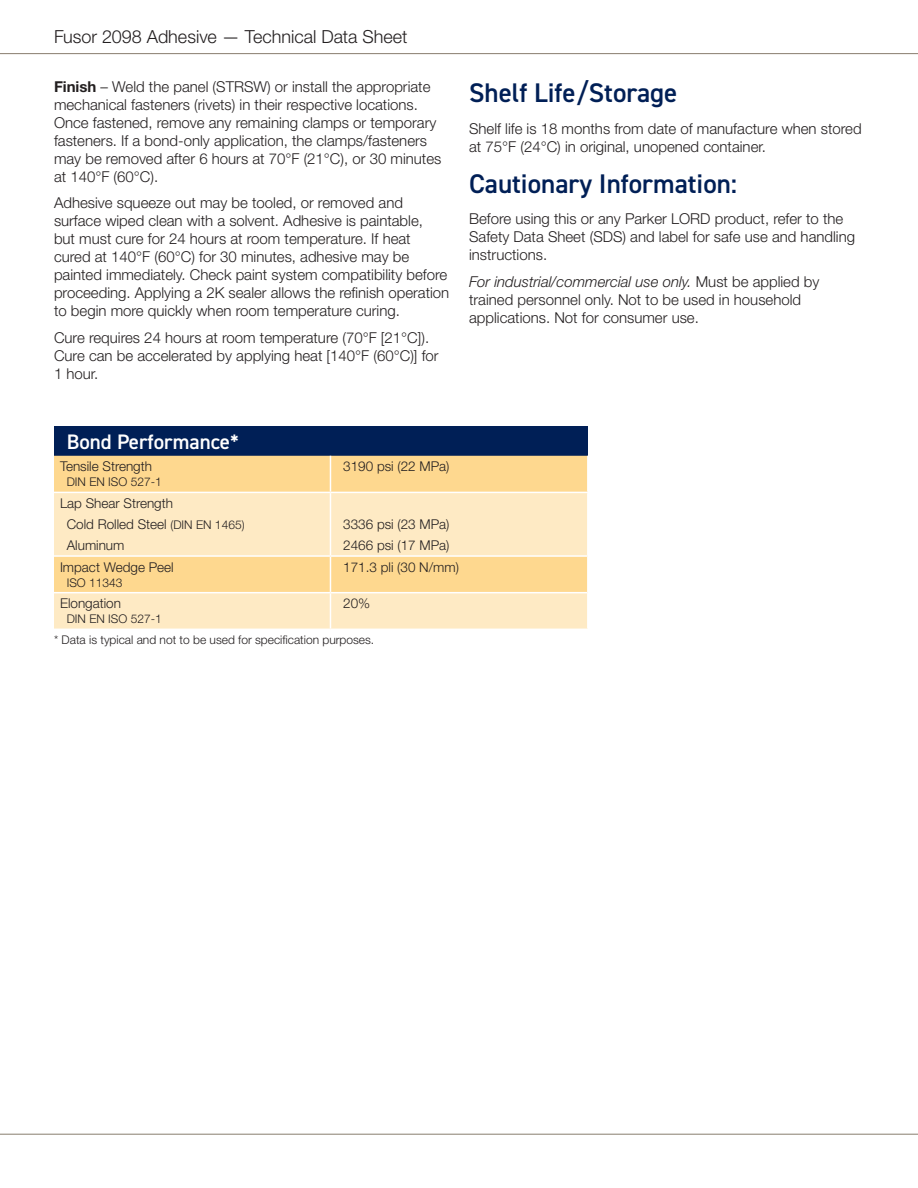
<style>
.page{position:relative;width:918px;height:1188px;background:#fff}
.page>*{position:absolute;margin:0;border:0;box-sizing:border-box;transform-origin:0 0}
.Section_Heading{font:600 27px "DIN2014";color:#001f56}
.Typical_Properties_h{font:600 21px "DIN2014";color:#fff}
.t1{font:300 18px "Helvetica Neue LT Std";color:#231f20}
.Body_copy{font:300 15px/18px "Helvetica Neue LT Std";color:#231f20}
.Typical_Properties{font:300 13.5px "Helvetica Neue LT Std";color:#231f20}
.Typical_Properites{font:300 13.5px "Helvetica Neue LT Std";color:#231f20}
.Asterisk_Note{font:300 12px "Helvetica Neue LT Std";color:#231f20}
.Typical_Properties-2{font:300 12px "Helvetica Neue LT Std";color:#231f20}
.s1{font-weight:700}
.s2{font-style:italic}
.s3{font-size:12px}
</style>
<div class="page">
<hr style="left:0;top:53px;width:918px;height:1px;background:#887d6e">
<hr style="left:0;top:1134px;width:918px;height:1px;background:#887d6e">
<div style="left:54px;top:427px;width:534px;height:29px;background:#001f56"></div>
<div style="left:54px;top:456px;width:533px;height:36px;background:#fed88f"></div>
<svg style="left:54px;top:493px;width:533px;height:136px;background:#fee5b6"></svg>
<hr style="left:330px;top:456px;width:1px;height:36px;background:#fff">
<hr style="left:330px;top:493px;width:1px;height:62px;background:#fff">
<hr style="left:330px;top:557px;width:1px;height:35px;background:#fff">
<hr style="left:54px;top:592px;width:276px;height:1px;background:#fff">
<hr style="left:330px;top:592px;width:257px;height:1px;background:#fff">
<hr style="left:330px;top:593px;width:1px;height:36px;background:#fff">
<hr style="left:54px;top:555px;width:276px;height:2px;background:#fff">
<hr style="left:330px;top:555px;width:259px;height:2px;background:#fff">
<p class="t1" style="left:54px;top:26px;width:355px">Fusor 2098 Adhesive — Technical Data Sheet</p>
<p class="Body_copy" style="left:54px;top:77px;width:389px"><span class="s1">Finish</span> – Weld the panel (STRSW) or install the appropriate mechanical fasteners (rivets) in their respective locations.<br>Once fastened, remove any remaining clamps or temporary fasteners. If a bond-only application, the clamps/fasteners may be removed after 6 hours at 70°F (21°C), or 30 minutes at 140°F (60°C).</p>
<p class="Body_copy" style="left:54px;top:194px;width:397px">Adhesive squeeze out may be tooled, or removed and surface wiped clean with a solvent. Adhesive is paintable,<br>but must cure for 24 hours at room temperature. If heat cured at 140°F (60°C) for 30 minutes, adhesive may be painted immediately. Check paint system compatibility before proceeding. Applying a 2K sealer allows the refinish operation to begin more quickly when room temperature curing.</p>
<p class="Body_copy" style="left:54px;top:328px;width:386px">Cure requires 24 hours at room temperature (70°F [21°C]).<br>Cure can be accelerated by applying heat [140°F (60°C)] for<br>1 hour.</p>
<p class="Section_Heading" style="left:469px;top:75px;width:210px">Shelf Life/Storage</p>
<p class="Body_copy" style="left:469px;top:119px;width:394px">Shelf life is 18 months from date of manufacture when stored at 75°F (24°C) in original, unopened container.</p>
<p class="Section_Heading" style="left:469px;top:165px;width:270px">Cautionary Information:</p>
<p class="Body_copy" style="left:469px;top:209px;width:387px">Before using this or any Parker LORD product, refer to the<br>Safety Data Sheet (SDS) and label for safe use and handling instructions.</p>
<p class="Body_copy" style="left:469px;top:272px;width:352px"><span class="s2">For industrial/commercial use only.</span> Must be applied by trained personnel only. Not to be used in household applications. Not for consumer use.</p>
<p class="Typical_Properties_h" style="left:67px;top:428px;width:174px">Bond Performance*</p>
<p class="Typical_Properites" style="left:60px;top:458px;width:94px">Tensile Strength</p>
<p class="Typical_Properties-2" style="left:67px;top:475px;width:97px">DIN EN ISO 527-1</p>
<p class="Typical_Properites" style="left:60px;top:495px;width:115px">Lap Shear Strength</p>
<p class="Typical_Properties" style="left:67px;top:516px;width:179px">Cold Rolled Steel <span class="s3">(DIN EN 1465)</span></p>
<p class="Typical_Properties" style="left:67px;top:537px;width:59px">Aluminum</p>
<p class="Typical_Properites" style="left:60px;top:559px;width:115px">Impact Wedge Peel</p>
<p class="Typical_Properties-2" style="left:67px;top:575px;width:57px">ISO 11343</p>
<p class="Typical_Properties" style="left:343px;top:458px;width:108px">3190 psi (22 MPa)</p>
<p class="Typical_Properties" style="left:343px;top:516px;width:108px">3336 psi (23 MPa)</p>
<p class="Typical_Properties" style="left:343px;top:537px;width:108px">2466 psi (17 MPa)</p>
<p class="Typical_Properties" style="left:343px;top:559px;width:117px">171.3 pli (30 N/mm)</p>
<p class="Typical_Properties" style="left:343px;top:595px;width:29px">20%</p>
<p class="Asterisk_Note" style="left:54px;top:633px;width:322px">* Data is typical and not to be used for specification purposes.</p>
<p class="Typical_Properites" style="left:60px;top:595px;width:63px">Elongation</p>
<p class="Typical_Properties-2" style="left:67px;top:612px;width:97px">DIN EN ISO 527-1</p>
</div>
